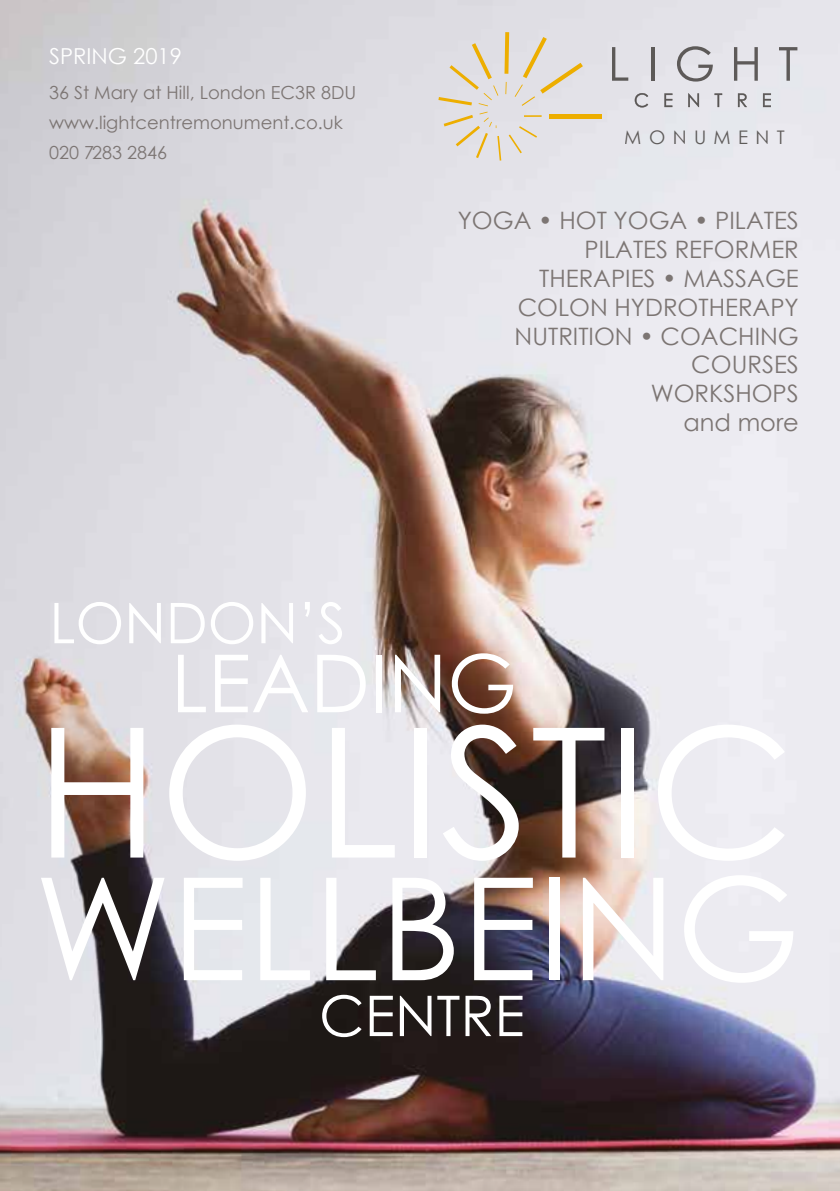
<style>
.page{position:relative;width:840px;height:1191px;background:#fff}
.page>*{position:absolute;margin:0;border:0;box-sizing:border-box;transform-origin:0 0}
.t1{font:180.4px "Century Gothic";color:#fff}
.t2{font:142.6px "Century Gothic";color:#fff}
.t3{font:80px "Century Gothic";color:#fff}
.t4{font:56.2px "Century Gothic";color:#fff}
.t5{font:24px/28.8px "Century Gothic";color:#7c7573;text-align:right}
.t6{font:22px "Century Gothic";color:#fff}
.t7{font:18.8px "Century Gothic";letter-spacing:.39em;color:#3c3835}
.t8{font:18px/30px "Century Gothic";color:#7c7573}
</style>
<div class="page">
<img style="left:0;top:0;width:839px;height:1191px">
<svg style="left:611px;top:47px;width:17px;height:34px"></svg>
<svg style="left:650px;top:47px;width:4px;height:34px"></svg>
<svg style="left:676px;top:46px;width:36px;height:36px"></svg>
<svg style="left:733px;top:47px;width:24px;height:34px"></svg>
<svg style="left:778px;top:47px;width:19px;height:34px"></svg>
<svg style="left:634px;top:93px;width:14px;height:14px"></svg>
<svg style="left:664px;top:93px;width:8px;height:14px"></svg>
<svg style="left:687px;top:93px;width:11px;height:14px"></svg>
<svg style="left:714px;top:93px;width:7px;height:14px"></svg>
<svg style="left:737px;top:93px;width:9px;height:14px"></svg>
<svg style="left:762px;top:93px;width:8px;height:14px"></svg>
<hr style="left:549px;top:114px;width:52px;height:4px;background:#edae00">
<svg style="left:508px;top:126px;width:28px;height:27px"></svg>
<svg style="left:523px;top:115px;width:18px;height:2px"></svg>
<svg style="left:504px;top:32px;width:78px;height:74px;background:#e2dace"></svg>
<svg style="left:438px;top:43px;width:60px;height:63px;background:#e0d9cd"></svg>
<svg style="left:443px;top:112px;width:58px;height:49px;background:#e2dbd0"></svg>
<p class="t6" style="left:49px;top:41px;width:134px">SPRING 2019</p>
<p class="t8" style="left:49px;top:77px;width:308px">36 St Mary at Hill, London EC3R 8DU www.lightcentremonument.co.uk<br>020 7283 2846</p>
<h3 class="t4" style="left:49px;top:583px;width:297px">LONDON’S</h3>
<p class="t7" style="left:624px;top:124px;width:161px">MONUMENT</p>
<p class="t5" style="left:457px;top:206px;width:342px">YOGA • HOT YOGA • PILATES<br>PILATES REFORMER<br>THERAPIES • MASSAGE<br>COLON HYDROTHERAPY<br>NUTRITION • COACHING<br>COURSES<br>WORKSHOPS<br>and more</p>
<h3 class="t3" style="left:171px;top:627px;width:347px">LEADING</h3>
<h1 class="t1" style="left:36px;top:666px;width:760px">HOLISTIC</h1>
<h2 class="t2" style="left:34px;top:829px;width:767px">WELLBEING</h2>
<h3 class="t4" style="left:319px;top:976px;width:207px">CENTRE</h3>
</div>
